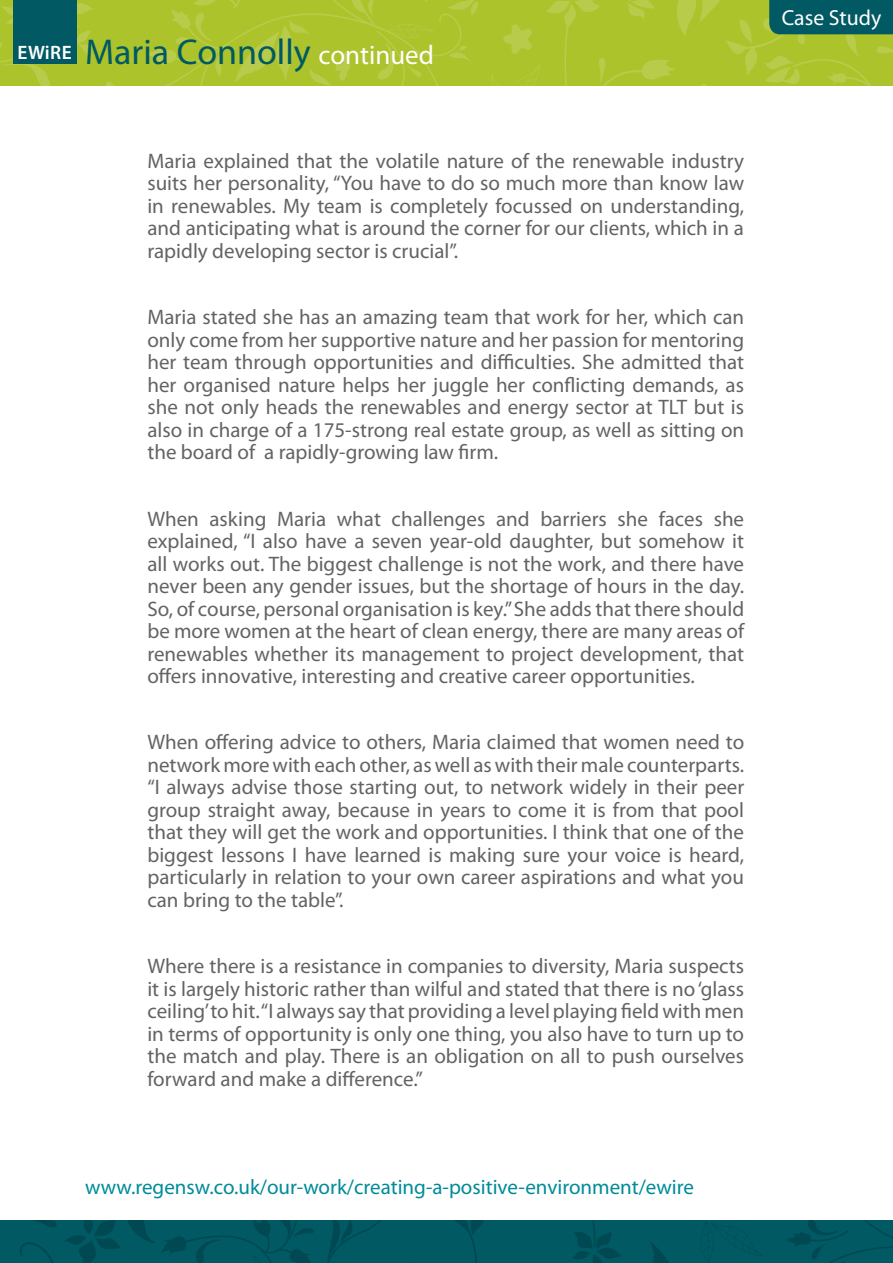
<style>
.page{position:relative;width:893px;height:1263px;background:#fff}
.page>*{position:absolute;margin:0;border:0;box-sizing:border-box;transform-origin:0 0}
.t1{font:36px "Myriad Pro";color:#005963}
.t2{font:21.75px "Myriad Pro";color:#fff}
.EW_CS_body{font:21px/22.5px "Myriad Pro";color:#636366;text-align:justify}
.EW_MG_body{font:21px "Myriad Pro";color:#008b99}
.t3{font:600 19.5px "Myriad Pro";letter-spacing:.02em;color:#fff}
.s1{font-size:27px;color:#fff}
</style>
<div class="page">
<div style="left:0;top:1220px;width:893px;height:43px;background:#005963"></div>
<svg style="left:572px;top:1220px;width:321px;height:43px"></svg>
<svg style="left:20px;top:1220px;width:464px;height:43px"></svg>
<svg style="left:0;top:0;width:893px;height:86px"></svg>
<div style="left:13px;top:0;width:64px;height:64px;background:#005963"></div>
<p class="t3" style="left:18px;top:40px;width:56px">EWiRE</p>
<p class="t1" style="left:85px;top:30px;width:350px">Maria Connolly <span class="s1">continued</span></p>
<p class="EW_CS_body" style="left:147px;top:149px;width:598px">Maria explained that the volatile nature of the renewable industry suits her personality, “You have to do so much more than know law in renewables. My team is completely focussed on understanding, and anticipating what is around the corner for our clients, which in a rapidly developing sector is crucial”.</p>
<p class="EW_CS_body" style="left:147px;top:306px;width:598px">Maria stated she has an amazing team that work for her, which can only come from her supportive nature and her passion for mentoring her team through opportunities and difficulties. She admitted that her organised nature helps her juggle her conflicting demands, as she not only heads the renewables and energy sector at TLT but is also in charge of a 175-strong real estate group, as well as sitting on the board of a rapidly-growing law firm.</p>
<p class="EW_CS_body" style="left:147px;top:507px;width:598px">When asking Maria what challenges and barriers she faces she explained, “I also have a seven year-old daughter, but somehow it all works out. The biggest challenge is not the work, and there have never been any gender issues, but the shortage of hours in the day.<br>So, of course, personal organisation is key.” She adds that there should be more women at the heart of clean energy, there are many areas of renewables whether its management to project development, that offers innovative, interesting and creative career opportunities.</p>
<p class="EW_CS_body" style="left:147px;top:731px;width:598px">When offering advice to others, Maria claimed that women need to network more with each other, as well as with their male counterparts. “I always advise those starting out, to network widely in their peer group straight away, because in years to come it is from that pool that they will get the work and opportunities. I think that one of the biggest lessons I have learned is making sure your voice is heard, particularly in relation to your own career aspirations and what you can bring to the table”.</p>
<p class="EW_CS_body" style="left:147px;top:954px;width:598px">Where there is a resistance in companies to diversity, Maria suspects it is largely historic rather than wilful and stated that there is no ‘glass ceiling’to hit. “I always say that providing a level playing field with men in terms of opportunity is only one thing, you also have to turn up to the match and play. There is an obligation on all to push ourselves forward and make a difference.”</p>
<p class="EW_MG_body" style="left:85px;top:1174px;width:610px">www.regensw.co.uk/our-work/creating-a-positive-environment/ewire</p>
<p class="t2" style="left:782px;top:4px;width:101px">Case Study</p>
</div>
